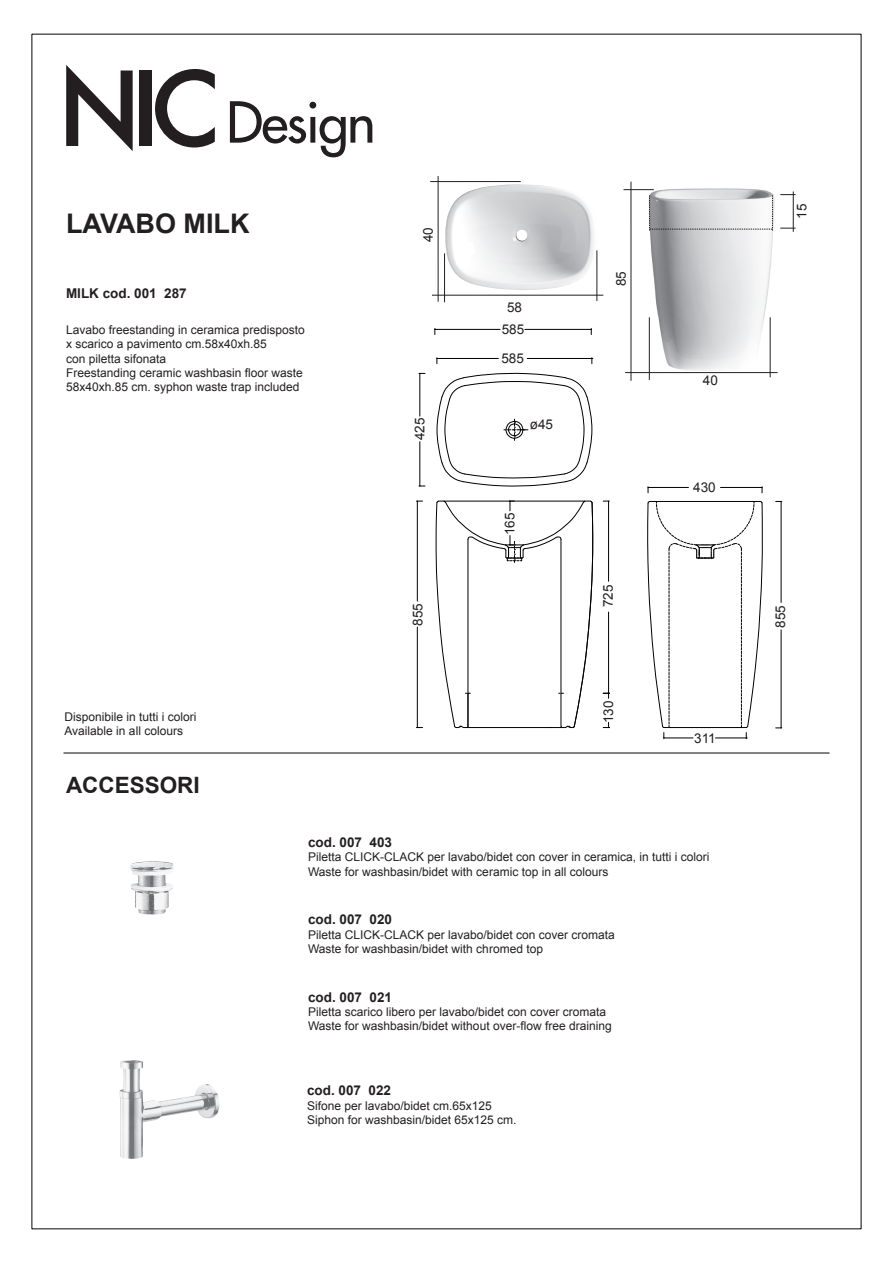
<style>
.page{position:relative;width:893px;height:1263px;background:#fff}
.page>*{position:absolute;margin:0;border:0;box-sizing:border-box;transform-origin:0 0}
.t1{font:700 27px "Arial";color:#231f20}
.t2{font:700 22.5px "Arial";color:#231f20}
.t3{font:700 13.5px "Arial";color:#231f20}
.t4{font:13.5px/29.5px "Arial";color:#231f20}
.t5{font:12px/14.4px "Arial";color:#231f20}
</style>
<div class="page">
<hr style="left:64px;top:753px;width:765px;height:1px;background:#050504">
<svg style="left:230px;top:101px;width:142px;height:56px"></svg>
<svg style="left:66px;top:65px;width:67px;height:86px"></svg>
<div style="left:139px;top:71px;width:12px;height:75px;background:#231f20"></div>
<svg style="left:155px;top:69px;width:60px;height:79px"></svg>
<img style="left:130px;top:861px;width:44px;height:54px">
<img style="left:120px;top:1060px;width:100px;height:99px">
<hr style="left:430px;top:181px;width:91px;height:1px;background:#231f20">
<hr style="left:438px;top:176px;width:1px;height:126px;background:#231f20">
<hr style="left:444px;top:253px;width:1px;height:49px;background:#231f20">
<hr style="left:597px;top:250px;width:1px;height:51px;background:#231f20">
<hr style="left:432px;top:295px;width:171px;height:1px;background:#231f20">
<img style="left:445px;top:184px;width:152px;height:106px">
<img style="left:641px;top:188px;width:142px;height:192px">
<hr style="left:649px;top:317px;width:1px;height:63px;background:#231f20">
<hr style="left:770px;top:317px;width:1px;height:60px;background:#231f20">
<hr style="left:625px;top:372px;width:153px;height:1px;background:#231f20">
<hr style="left:623px;top:189px;width:31px;height:1px;background:#231f20">
<hr style="left:631px;top:182px;width:1px;height:199px;background:#231f20">
<svg style="left:780px;top:194px;width:16px;height:1px"></svg>
<svg style="left:780px;top:228px;width:16px;height:1px"></svg>
<svg style="left:649px;top:195px;width:124px;height:36px"></svg>
<hr style="left:793px;top:191px;width:1px;height:41px;background:#231f20">
<hr style="left:525px;top:329px;width:66px;height:1px;background:#000">
<hr style="left:435px;top:329px;width:65px;height:1px;background:#000">
<svg style="left:434px;top:328px;width:2px;height:7px"></svg>
<hr style="left:527px;top:358px;width:65px;height:1px;background:#000">
<hr style="left:437px;top:358px;width:61px;height:1px;background:#000">
<hr style="left:419px;top:374px;width:1px;height:42px;background:#000">
<hr style="left:419px;top:442px;width:1px;height:44px;background:#000">
<hr style="left:417px;top:501px;width:1px;height:100px;background:#000">
<hr style="left:417px;top:627px;width:1px;height:100px;background:#000">
<svg style="left:603px;top:722px;width:7px;height:6px"></svg>
<hr style="left:608px;top:501px;width:1px;height:80px;background:#000">
<hr style="left:608px;top:612px;width:1px;height:81px;background:#000">
<svg style="left:603px;top:693px;width:7px;height:5px"></svg>
<svg style="left:436px;top:500px;width:157px;height:228px"></svg>
<svg style="left:436px;top:372px;width:156px;height:115px"></svg>
<hr style="left:720px;top:487px;width:42px;height:1px;background:#000">
<hr style="left:648px;top:487px;width:40px;height:1px;background:#000">
<hr style="left:781px;top:502px;width:1px;height:100px;background:#000">
<hr style="left:781px;top:630px;width:1px;height:98px;background:#000">
<svg style="left:776px;top:727px;width:6px;height:2px"></svg>
<svg style="left:647px;top:501px;width:116px;height:238px"></svg>
<p class="t1" style="left:66px;top:205px;width:185px">LAVABO MILK</p>
<p class="t3" style="left:66px;top:284px;width:122px">MILK cod. 001 287</p>
<p class="t5" style="left:66px;top:322px;width:240px">Lavabo freestanding in ceramica predisposto x scarico a pavimento cm.58x40xh.85<br>con piletta sifonata<br>Freestanding ceramic washbasin floor waste 58x40xh.85 cm. syphon waste trap included</p>
<p class="t5" style="left:65px;top:709px;width:134px">Disponibile in tutti i colori<br>Available in all colours</p>
<p class="t2" style="left:66px;top:770px;width:135px">ACCESSORI</p>
<p class="t4" style="left:414px;top:242px;width:17px;rotate:-90deg">40</p>
<p class="t4" style="left:405px;top:440px;width:24px;rotate:-90deg">425</p>
<p class="t4" style="left:403px;top:626px;width:24px;rotate:-90deg">855</p>
<p class="t4" style="left:507px;top:292px;width:17px">58</p>
<p class="t4" style="left:501px;top:314px;width:24px">585<br>585</p>
<p class="t4" style="left:530px;top:410px;width:25px">ø45</p>
<p class="t4" style="left:495px;top:535px;width:24px;rotate:-90deg">165</p>
<p class="t4" style="left:606px;top:286px;width:17px;rotate:-90deg">85</p>
<p class="t4" style="left:593px;top:607px;width:24px;rotate:-90deg">725</p>
<p class="t4" style="left:594px;top:723px;width:24px;rotate:-90deg">130</p>
<p class="t4" style="left:703px;top:366px;width:17px">40</p>
<p class="t4" style="left:693px;top:473px;width:24px">430</p>
<p class="t4" style="left:694px;top:724px;width:23px">311</p>
<p class="t3" style="left:308px;top:833px;width:86px">cod. 007 403</p>
<p class="t5" style="left:308px;top:850px;width:403px">Piletta CLICK-CLACK per lavabo/bidet con cover in ceramica, in tutti i colori<br>Waste for washbasin/bidet with ceramic top in all colours</p>
<p class="t3" style="left:308px;top:910px;width:86px">cod. 007 020</p>
<p class="t5" style="left:308px;top:927px;width:308px">Piletta CLICK-CLACK per lavabo/bidet con cover cromata<br>Waste for washbasin/bidet with chromed top</p>
<p class="t3" style="left:308px;top:988px;width:86px">cod. 007 021</p>
<p class="t5" style="left:308px;top:1005px;width:305px">Piletta scarico libero per lavabo/bidet con cover cromata<br>Waste for washbasin/bidet without over-flow free draining</p>
<p class="t3" style="left:307px;top:1082px;width:86px">cod. 007 022</p>
<p class="t5" style="left:307px;top:1098px;width:211px">Sifone per lavabo/bidet cm.65x125<br>Siphon for washbasin/bidet 65x125 cm.</p>
<p class="t4" style="left:787px;top:219px;width:17px;rotate:-90deg">15</p>
<p class="t4" style="left:766px;top:628px;width:24px;rotate:-90deg">855</p>
</div>
